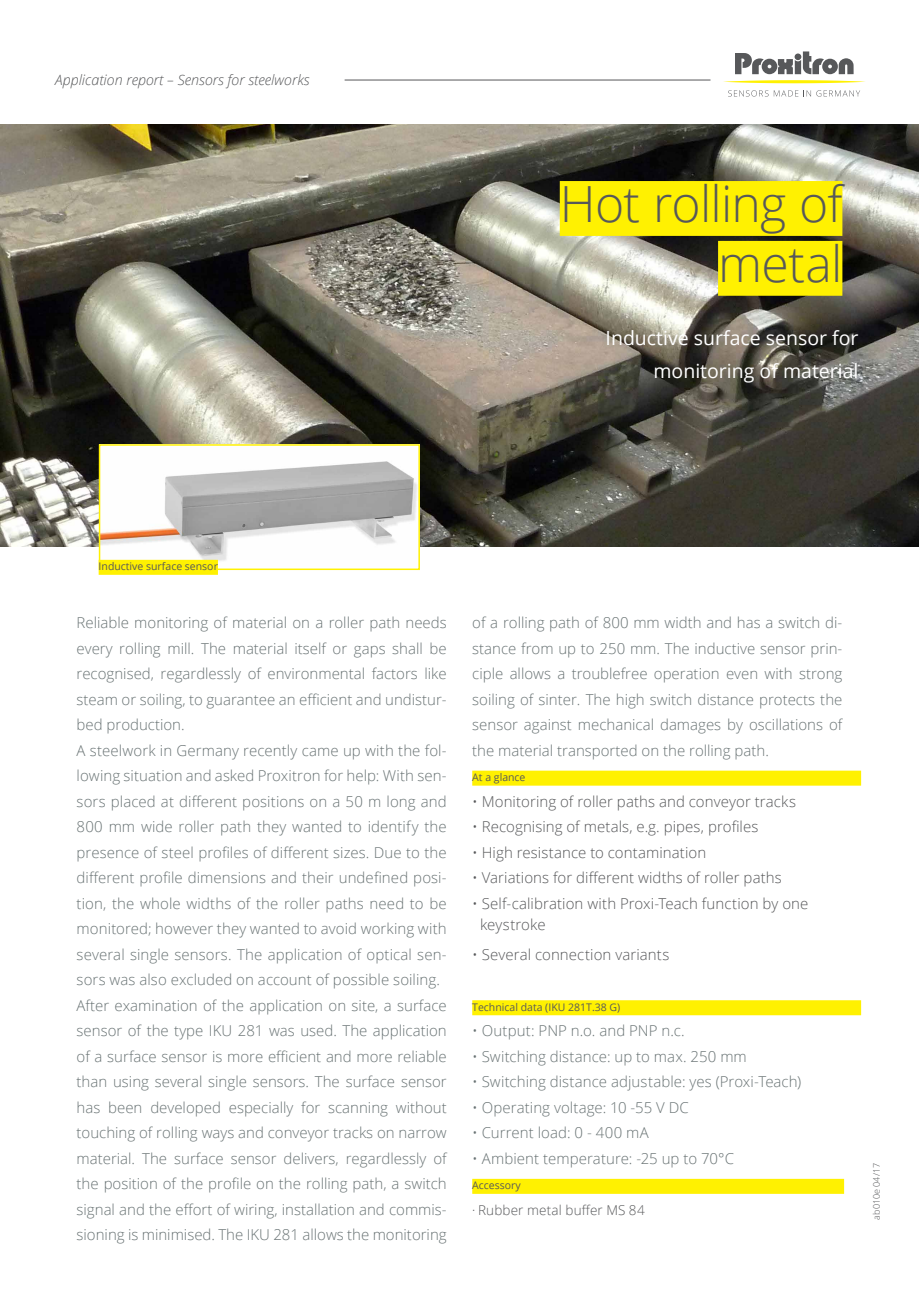
<style>
.page{position:relative;width:919px;height:1289px;background:#fff}
.page>*{position:absolute;margin:0;border:0;box-sizing:border-box;transform-origin:0 0}
.t1{font:300 49.8px/59.8px "Open Sans";letter-spacing:-.015em;color:#57585a;text-align:right}
.t2{font:19.5px/33px "Open Sans";color:#fff;text-align:right}
.t3{font:300 15px/25.5px "Open Sans";color:#697374}
.t4{font:300 15px/21px "Open Sans";letter-spacing:.005em;color:#57585a}
.t5{font:italic 300 14.25px "Open Sans";color:#57585a}
.t6{font:300 13.5px "Open Sans";letter-spacing:.01em;color:#57585a}
.t7{font:10.5px "Open Sans";color:#57585a}
.t8{font:300 9px "Open Sans";color:#57585a}
</style>
<div class="page">
<svg style="left:728px;top:90px;width:132px;height:7px"></svg>
<svg style="left:723px;top:80px;width:142px;height:3px"></svg>
<svg style="left:735px;top:51px;width:118px;height:23px"></svg>
<div style="left:472px;top:770px;width:389px;height:15px;background:#fff101"></div>
<div style="left:472px;top:1000px;width:389px;height:15px;background:#fff101"></div>
<div style="left:472px;top:1178px;width:372px;height:15px;background:#fff101"></div>
<img style="left:0;top:125px;width:918px;height:421px">
<div style="left:559px;top:181px;width:283px;height:55px;background:#fff101"></div>
<div style="left:718px;top:241px;width:124px;height:55px;background:#fff101"></div>
<img style="left:102px;top:447px;width:315px;height:114px">
<div style="left:99px;top:444px;width:321px;height:126px;border:2px solid #fff101"></div>
<div style="left:99px;top:560px;width:119px;height:15px;background:#fff101"></div>
<hr style="left:344px;top:80px;width:366px;height:1px;background:#57585a">
<p class="t5" style="left:55px;top:69px;width:256px">Application report – Sensors for steelworks</p>
<h1 class="t1" style="left:559px;top:173px;width:284px">Hot rolling of metal</h1>
<h2 class="t2" style="left:605px;top:321px;width:254px">Inductive surface sensor for monitoring of material</h2>
<h2 class="t2" style="left:617px;top:320px;width:226px">Quotienten-Pyrometer zur Temperaturmessung</h2>
<p class="t7" style="left:99px;top:559px;width:121px">Inductive surface sensor</p>
<p class="t3" style="left:77px;top:609px;width:371px">Reliable monitoring of material on a roller path needs every rolling mill. The material itself or gaps shall be recognised, regardlessly of environmental factors like steam or soiling, to guarantee an efficient and undistur&shy;bed production.<br>A steelwork in Germany recently came up with the fol&shy;lowing situation and asked Proxitron for help: With sen&shy;sors placed at different positions on a 50 m long and 800 mm wide roller path they wanted to identify the presence of steel profiles of different sizes. Due to the different profile dimensions and their undefined posi&shy;tion, the whole widths of the roller paths need to be monitored; however they wanted to avoid working with several single sensors. The application of optical sen&shy;sors was also excluded on account of possible soiling.<br>After examination of the application on site, a surface sensor of the type IKU 281 was used. The application of a surface sensor is more efficient and more reliable than using several single sensors. The surface sensor has been developed especially for scanning without touching of rolling ways and conveyor tracks on narrow material. The surface sensor delivers, regardlessly of the position of the profile on the rolling path, a switch signal and the effort of wiring, installation and commis&shy;sioning is minimised. The IKU 281 allows the monitoring</p>
<p class="t3" style="left:472px;top:609px;width:371px;text-align:justify">of a rolling path of 800 mm width and has a switch di&shy;stance from up to 250 mm. The inductive sensor prin&shy;ciple allows a troublefree operation even with strong soiling of sinter. The high switch distance protects the sensor against mechanical damages by oscillations of the material transported on the rolling path.</p>
<p class="t7" style="left:472px;top:770px;width:55px">At a glance</p>
<p class="t4" style="left:472px;top:790px;width:325px">• Monitoring of roller paths and conveyor tracks</p>
<p class="t4" style="left:472px;top:815px;width:288px">• Recognising of metals, e.g. pipes, profiles</p>
<p class="t4" style="left:472px;top:841px;width:235px">• High resistance to contamination</p>
<p class="t4" style="left:472px;top:866px;width:311px">• Variations for different widths of roller paths</p>
<p class="t4" style="left:480px;top:892px;width:330px;text-indent:-8px">• Self-calibration with Proxi-Teach function by one keystroke</p>
<p class="t4" style="left:472px;top:943px;width:199px">• Several connection variants</p>
<p class="t7" style="left:472px;top:999px;width:149px">Technical data (IKU 281T.38 G)</p>
<p class="t3" style="left:472px;top:1017px;width:214px">• Output: PNP n.o. and PNP n.c.</p>
<p class="t3" style="left:472px;top:1043px;width:276px">• Switching distance: up to max. 250 mm</p>
<p class="t3" style="left:472px;top:1068px;width:330px">• Switching distance adjustable: yes (Proxi-Teach)</p>
<p class="t3" style="left:472px;top:1094px;width:218px">• Operating voltage: 10 -55 V DC</p>
<p class="t3" style="left:472px;top:1119px;width:178px">• Current load: 0 - 400 mA</p>
<p class="t3" style="left:472px;top:1145px;width:263px">• Ambient temperature: -25 up to 70°C</p>
<p class="t7" style="left:472px;top:1178px;width:50px">Accessory</p>
<p class="t6" style="left:472px;top:1200px;width:174px">· Rubber metal buffer MS 84</p>
<p class="t8" style="left:870px;top:1219px;width:58px;rotate:-90deg">ab010e 04/17</p>
</div>
